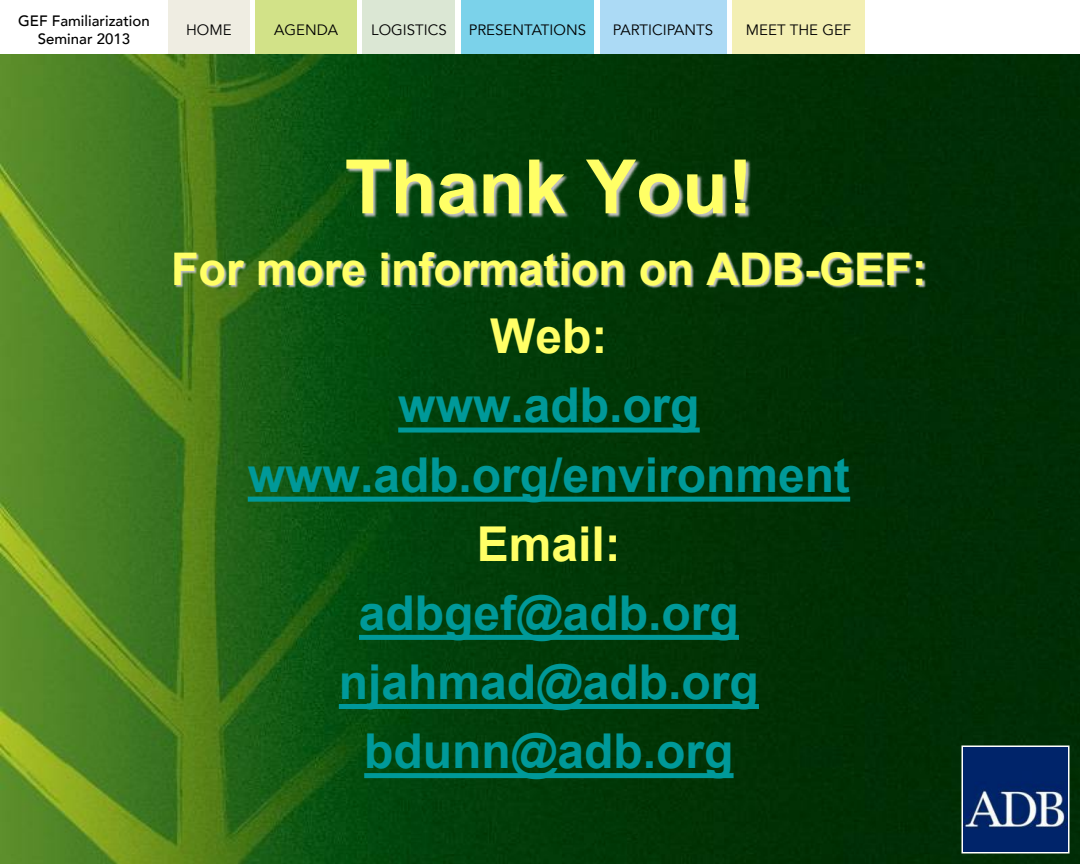
<style>
.page{position:relative;width:1080px;height:864px;background:#fff}
.page>*{position:absolute;margin:0;border:0;box-sizing:border-box;transform-origin:0 0}
.t1{font:700 75px "Arial";color:#ff6}
.t2{font:700 48px/69.2px "Arial";color:#099;text-align:center}
.t3{font:700 48px "Arial";color:#ff6}
.t4{font:700 45px "Arial";color:#ff6}
.t5{font:15px "Avenir";color:#000}
.t6{font:500 15px/18px "Avenir";color:#000;text-align:center}
</style>
<div class="page">
<div style="left:168px;top:0;width:82px;height:54px;background:#efede2"></div>
<div style="left:600px;top:0;width:126px;height:54px;background:#acdaf5"></div>
<div style="left:363px;top:0;width:92px;height:54px;background:#dbe7d4"></div>
<div style="left:732px;top:0;width:133px;height:54px;background:#f3efb3"></div>
<div style="left:256px;top:0;width:101px;height:54px;background:#d2e288"></div>
<div style="left:461px;top:0;width:133px;height:54px;background:#7bd2ea"></div>
<img style="left:1px;top:55px;width:1079px;height:809px">
<img style="left:965px;top:749px;width:102px;height:102px">
<div style="left:962px;top:746px;width:108px;height:108px;border:2px solid #fff"></div>
<img style="left:299px;top:117px;width:408px;height:110px">
<img style="left:707px;top:117px;width:118px;height:110px">
<img style="left:143px;top:227px;width:634px;height:100px">
<img style="left:777px;top:227px;width:14px;height:100px">
<img style="left:791px;top:227px;width:108px;height:100px">
<div style="left:899px;top:227px;width:72px;height:100px;background:#002d05"></div>
<svg style="left:398px;top:428px;width:302px;height:5px;background:#00908b"></svg>
<svg style="left:248px;top:497px;width:602px;height:5px;background:#00928f"></svg>
<svg style="left:359px;top:635px;width:380px;height:5px;background:#009796"></svg>
<div style="left:339px;top:704px;width:420px;height:5px;background:#099"></div>
<svg style="left:364px;top:773px;width:370px;height:5px;background:#009695"></svg>
<p class="t6" style="left:18px;top:10px;width:133px">GEF Familiarization<br>Seminar 2013</p>
<p class="t5" style="left:186px;top:20px;width:47px">HOME</p>
<p class="t5" style="left:274px;top:20px;width:65px">AGENDA</p>
<p class="t5" style="left:371px;top:20px;width:77px">LOGISTICS</p>
<p class="t5" style="left:469px;top:20px;width:119px">PRESENTATIONS</p>
<p class="t5" style="left:613px;top:20px;width:102px">PARTICIPANTS</p>
<p class="t5" style="left:746px;top:20px;width:107px">MEET THE GEF</p>
<h1 class="t1" style="left:345px;top:137px;width:410px">Thank You!</h1>
<p class="t4" style="left:171px;top:239px;width:757px">For more information on ADB-GEF:</p>
<p class="t3" style="left:490px;top:304px;width:119px">Web:</p>
<p class="t2" style="left:248px;top:372px;width:604px">www.adb.org www.adb.org/environment</p>
<p class="t3" style="left:477px;top:512px;width:145px">Email:</p>
<p class="t2" style="left:339px;top:580px;width:421px">adbgef@adb.org njahmad@adb.org bdunn@adb.org</p>
</div>
